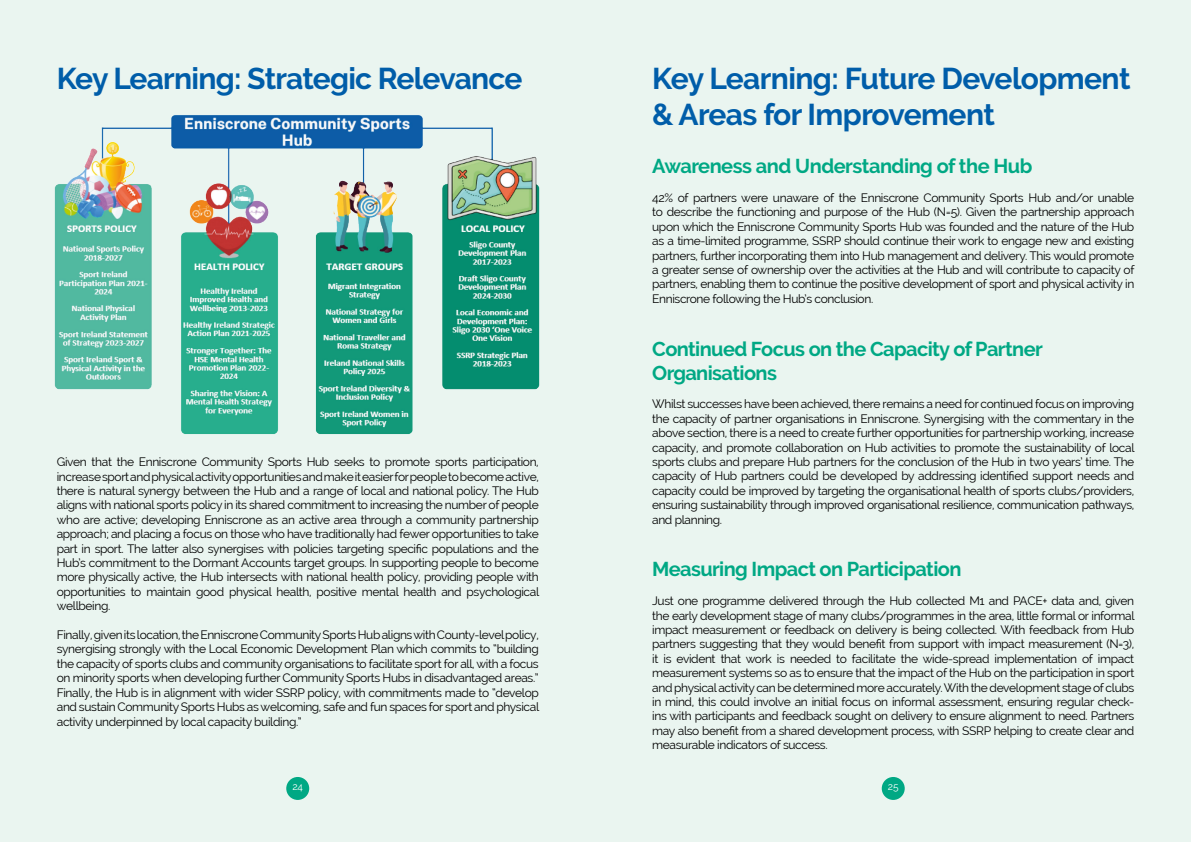
<style>
.page{position:relative;width:1191px;height:842px;background:#eaf5f0}
.page>*{position:absolute;margin:0;border:0;box-sizing:border-box;transform-origin:0 0}
.t1{font:700 30px/36px "Raleway";letter-spacing:-.025em;color:#005da9}
.t2{font:700 20px/24px "Raleway";letter-spacing:-.03em;color:#00a884}
.t3{font:12px/14.4px "Raleway";letter-spacing:-.03em;color:#000;text-align:justify}
.t4{font:10px "Raleway";color:#fff}
</style>
<div class="page">
<div style="left:286px;top:777px;width:23px;height:23px;background:#00a884;border-radius:50%"></div>
<div style="left:881px;top:777px;width:23px;height:23px;background:#00a884;border-radius:50%"></div>
<img style="left:54px;top:115px;width:486px;height:319px">
<h1 class="t1" style="left:57px;top:61px;width:467px">Key Learning: Strategic Relevance</h1>
<p class="t3" style="left:57px;top:455px;width:484px">Given that the Enniscrone Community Sports Hub seeks to promote sports participation, increase sport and physical activity opportunities and make it easier for people to become active, there is natural synergy between the Hub and a range of local and national policy. The Hub aligns with national sports policy in its shared commitment to increasing the number of people who are active; developing Enniscrone as an active area through a community partnership approach; and placing a focus on those who have traditionally had fewer opportunities to take part in sport. The latter also synergises with policies targeting specific populations and the Hub’s commitment to the Dormant Accounts target groups. In supporting people to become more physically active, the Hub intersects with national health policy, providing people with opportunities to maintain good physical health, positive mental health and psychological wellbeing.</p>
<p class="t3" style="left:57px;top:628px;width:484px">Finally, given its location, the Enniscrone Community Sports Hub aligns with County-level policy, synergising strongly with the Local Economic Development Plan which commits to “building the capacity of sports clubs and community organisations to facilitate sport for all, with a focus on minority sports when developing further Community Sports Hubs in disadvantaged areas.” Finally, the Hub is in alignment with wider SSRP policy, with commitments made to “develop and sustain Community Sports Hubs as welcoming, safe and fun spaces for sport and physical activity underpinned by local capacity building.”</p>
<h1 class="t1" style="left:652px;top:61px;width:480px">Key Learning: Future Development &amp; Areas for Improvement</h1>
<h2 class="t2" style="left:652px;top:154px;width:382px">Awareness and Understanding of the Hub</h2>
<p class="t3" style="left:652px;top:190px;width:484px">42% of partners were unaware of the Enniscrone Community Sports Hub and/or unable to describe the functioning and purpose of the Hub (N=5). Given the partnership approach upon which the Enniscrone Community Sports Hub was founded and the nature of the Hub as a time-limited programme, SSRP should continue their work to engage new and existing partners, further incorporating them into Hub management and delivery. This would promote a greater sense of ownership over the activities at the Hub and will contribute to capacity of partners, enabling them to continue the positive development of sport and physical activity in Enniscrone following the Hub’s conclusion.</p>
<h2 class="t2" style="left:652px;top:337px;width:392px">Continued Focus on the Capacity of Partner<br>Organisations</h2>
<p class="t3" style="left:652px;top:397px;width:484px">Whilst successes have been achieved, there remains a need for continued focus on improving the capacity of partner organisations in Enniscrone. Synergising with the commentary in the above section, there is a need to create further opportunities for partnership working, increase capacity, and promote collaboration on Hub activities to promote the sustainability of local sports clubs and prepare Hub partners for the conclusion of the Hub in two years’ time. The capacity of Hub partners could be developed by addressing identified support needs and capacity could be improved by targeting the organisational health of sports clubs/providers, ensuring sustainability through improved organisational resilience, communication pathways, and planning.</p>
<h2 class="t2" style="left:652px;top:557px;width:311px">Measuring Impact on Participation</h2>
<p class="t3" style="left:652px;top:594px;width:484px">Just one programme delivered through the Hub collected M1 and PACE+ data and, given the early development stage of many clubs/programmes in the area, little formal or informal impact measurement or feedback on delivery is being collected. With feedback from Hub partners suggesting that they would benefit from support with impact measurement (N=3), it is evident that work is needed to facilitate the wide-spread implementation of impact measurement systems so as to ensure that the impact of the Hub on the participation in sport and physical activity can be determined more accurately. With the development stage of clubs in mind, this could involve an initial focus on informal assessment, ensuring regular check&shy;ins with participants and feedback sought on delivery to ensure alignment to need. Partners may also benefit from a shared development process, with SSRP helping to create clear and measurable indicators of success.</p>
<p class="t4" style="left:292px;top:780px;width:12px">24</p>
<p class="t4" style="left:888px;top:780px;width:12px">25</p>
</div>
